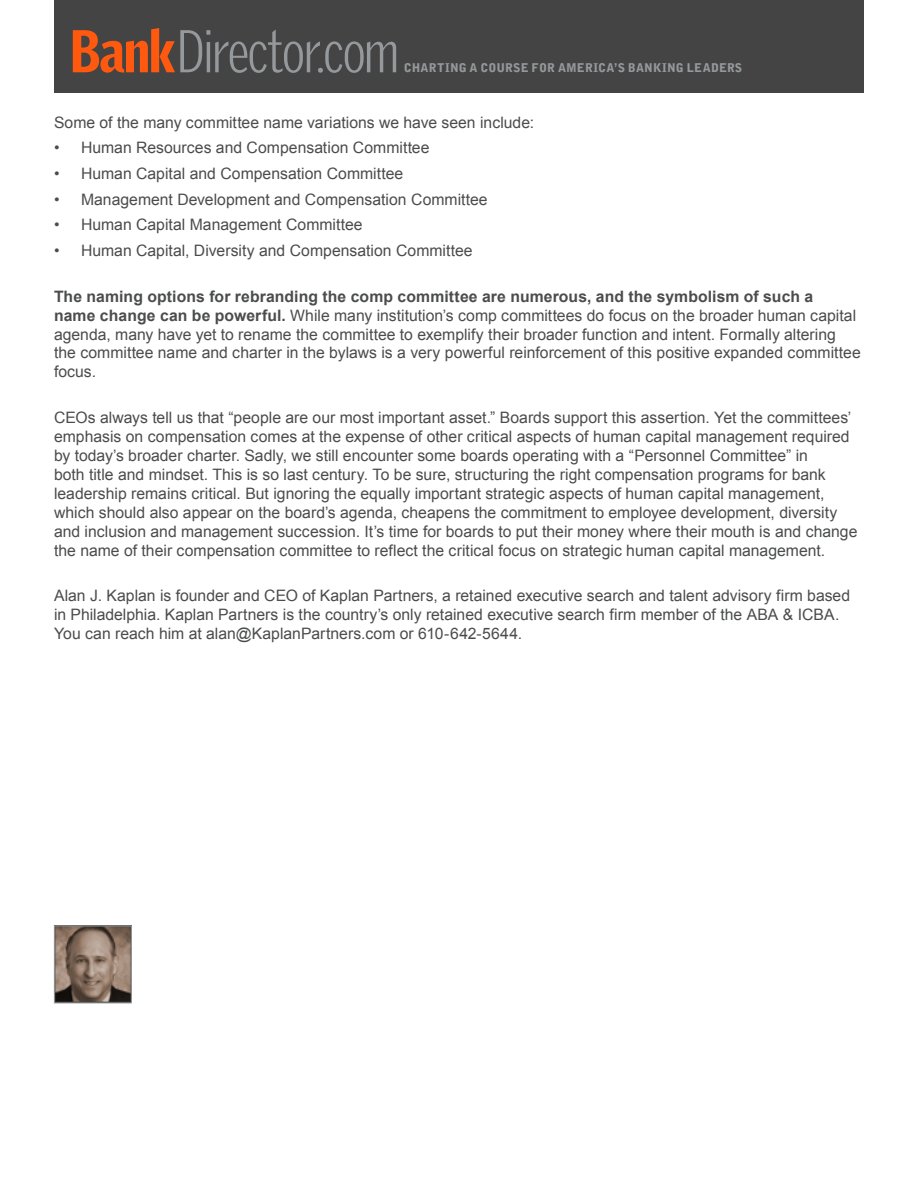
<style>
.page{position:relative;width:918px;height:1188px;background:#fff}
.page>*{position:absolute;margin:0;border:0;box-sizing:border-box;transform-origin:0 0}
.t1{font:300 58.5px "Griffith Gothic Cond";letter-spacing:-.025em;color:#95999b}
.t2{font:15.75px/18.9px "Arial";color:#4b4c4d}
.t3{font:900 12px "Bell Gothic Std";letter-spacing:.015em;color:#95999b}
.s1{font-weight:900;color:#ff590f}
.s2{font-weight:700}
</style>
<div class="page">
<div style="left:54px;top:0;width:810px;height:93px;background:#444"></div>
<img style="left:56px;top:928px;width:74px;height:73px">
<div style="left:54px;top:926px;width:78px;height:77px;border:1px solid #95999b"></div>
<h1 class="t1" style="left:70px;top:20px;width:330px"><span class="s1">Bank</span>Director.com</h1>
<p class="t3" style="left:404px;top:61px;width:340px">CHARTING A COURSE FOR AMERICA’S BANKING LEADERS</p>
<p class="t2" style="left:54px;top:113px;width:482px">Some of the many committee name variations we have seen include:</p>
<p class="t2" style="left:54px;top:138px;width:377px">• Human Resources and Compensation Committee</p>
<p class="t2" style="left:54px;top:164px;width:351px">• Human Capital and Compensation Committee</p>
<p class="t2" style="left:54px;top:190px;width:435px">• Management Development and Compensation Committee</p>
<p class="t2" style="left:54px;top:215px;width:310px">• Human Capital Management Committee</p>
<p class="t2" style="left:54px;top:241px;width:420px">• Human Capital, Diversity and Compensation Committee</p>
<p class="t2" style="left:54px;top:287px;width:808px"><span class="s2">The naming options for rebranding the comp committee are numerous, and the symbolism of such a<br>name change can be powerful.</span> While many institution’s comp committees do focus on the broader human capital agenda, many have yet to rename the committee to exemplify their broader function and intent. Formally altering the committee name and charter in the bylaws is a very powerful reinforcement of this positive expanded committee focus.</p>
<p class="t2" style="left:54px;top:408px;width:805px">CEOs always tell us that “people are our most important asset.” Boards support this assertion. Yet the committees’ emphasis on compensation comes at the expense of other critical aspects of human capital management required by today’s broader charter. Sadly, we still encounter some boards operating with a “Personnel Committee” in<br>both title and mindset. This is so last century. To be sure, structuring the right compensation programs for bank leadership remains critical. But ignoring the equally important strategic aspects of human capital management, which should also appear on the board’s agenda, cheapens the commitment to employee development, diversity and inclusion and management succession. It’s time for boards to put their money where their mouth is and change the name of their compensation committee to reflect the critical focus on strategic human capital management.</p>
<p class="t2" style="left:54px;top:587px;width:798px">Alan J. Kaplan is founder and CEO of Kaplan Partners, a retained executive search and talent advisory firm based in Philadelphia. Kaplan Partners is the country’s only retained executive search firm member of the ABA &amp; ICBA.<br>You can reach him at alan@KaplanPartners.com or 610-642-5644.</p>
</div>
